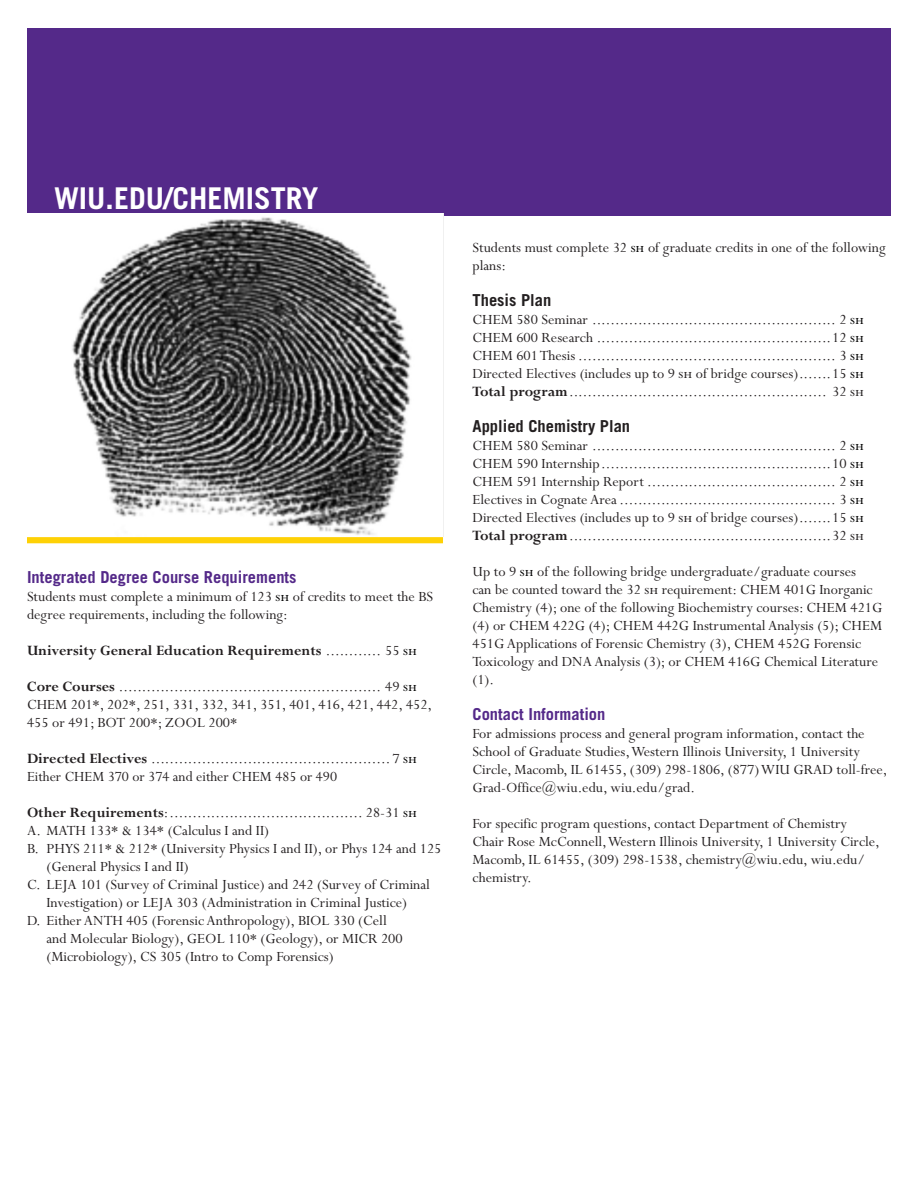
<style>
.page{position:relative;width:918px;height:1188px;background:#fff}
.page>*{position:absolute;margin:0;border:0;box-sizing:border-box;transform-origin:0 0}
.t1{font:700 30px "Trade Gothic";color:#fff}
.Subhead_1_heading{font:700 16.5px "Trade Gothic";color:#542989}
.t2{font:700 16.5px "Trade Gothic";color:#231f20}
.list_1___L_unorder{font:15.75px/18px "Perpetua";color:#231f20}
.body___L_unordered{font:15.75px/18px "Perpetua";color:#231f20}
.list_1_unordered_0{font:15.75px/18px "Perpetua";color:#231f20}
.body_unordered_0{font:15.75px "Perpetua";color:#231f20}
.body___L_unordered-2{font:700 15.75px "Perpetua";color:#231f20}
.s1{font-family:"Perpetua SC";color:#000}
.s2{font-weight:400}
.s3{font-family:"Perpetua SC";font-weight:400;color:#000}
.s4{font-weight:700}
.s5{font-family:"Perpetua SC"}
</style>
<div class="page">
<svg style="left:27px;top:537px;width:416px;height:6px;background:#fed10a"></svg>
<div style="left:27px;top:28px;width:864px;height:188px;background:#542989"></div>
<img style="left:27px;top:213px;width:416px;height:322px">
<h3 class="t1" style="left:54px;top:179px;width:266px">WIU.EDU/CHEMISTRY</h3>
<p class="Subhead_1_heading" style="left:27px;top:567px;width:271px">Integrated Degree Course Requirements</p>
<p class="body___L_unordered" style="left:27px;top:588px;width:408px">Students must complete a minimum of 123 <span class="s1">sh</span> of credits to meet the BS degree requirements, including the following:</p>
<p class="body___L_unordered-2" style="left:27px;top:642px;width:392px">University General Education Requirements <span class="s2">............ 55</span> <span class="s3">sh</span></p>
<p class="body_unordered_0" style="left:27px;top:678px;width:392px"><span class="s4">Core Courses</span> ......................................................... 49 <span class="s1">sh</span></p>
<p class="body___L_unordered" style="left:27px;top:696px;width:407px">CHEM 201*, 202*, 251, 331, 332, 341, 351, 401, 416, 421, 442, 452,<br>455 or 491; BOT 200*; ZOOL 200*</p>
<p class="body___L_unordered" style="left:27px;top:750px;width:392px"><span class="s4">Directed Electives</span> .................................................... 7 <span class="s1">sh</span></p>
<p class="body___L_unordered" style="left:27px;top:768px;width:312px">Either CHEM 370 or 374 and either CHEM 485 or 490</p>
<p class="body___L_unordered" style="left:27px;top:804px;width:392px"><span class="s4">Other Requirements</span>:.......................................... 28-31 <span class="s1">sh</span></p>
<p class="list_1_unordered_0" style="left:27px;top:822px;width:244px">A. MATH 133* &amp; 134* (Calculus I and II)</p>
<p class="list_1_unordered_0" style="left:46px;top:840px;width:396px;text-indent:-20px">B. PHYS 211* &amp; 212* (University Physics I and II), or Phys 124 and 125 (General Physics I and II)</p>
<p class="list_1_unordered_0" style="left:27px;top:876px;width:405px;text-align:center">C. LEJA 101 (Survey of Criminal Justice) and 242 (Survey of Criminal<br>Investigation) or LEJA 303 (Administration in Criminal Justice)</p>
<p class="list_1___L_unorder" style="left:46px;top:912px;width:358px;text-indent:-20px">D. Either ANTH 405 (Forensic Anthropology), BIOL 330 (Cell and Molecular Biology), GEOL 110* (Geology), or MICR 200 (Microbiology), CS 305 (Intro to Comp Forensics)</p>
<p class="list_1___L_unorder" style="left:472px;top:239px;width:415px">Students must complete 32 <span class="s1">sh</span> of graduate credits in one of the following plans:</p>
<p class="t2" style="left:472px;top:290px;width:80px">Thesis Plan</p>
<p class="list_1___L_unorder" style="left:472px;top:311px;width:393px;text-align:justify">CHEM 580 Seminar ..................................................... 2 <span class="s1">sh </span>CHEM 600 Research ...................................................12 <span class="s1">sh </span>CHEM 601 Thesis ........................................................ 3 <span class="s1">sh </span>Directed Electives (includes up to 9 <span class="s5">sh</span> of bridge courses) .......15 <span class="s1">sh </span><span class="s4">Total program</span> ........................................................ 32 <span class="s5">sh</span></p>
<p class="t2" style="left:472px;top:416px;width:159px">Applied Chemistry Plan</p>
<p class="list_1___L_unorder" style="left:472px;top:437px;width:393px;text-align:justify">CHEM 580 Seminar ..................................................... 2 <span class="s1">sh </span>CHEM 590 Internship ..................................................10 <span class="s1">sh </span>CHEM 591 Internship Report ......................................... 2 <span class="s1">sh </span>Electives in Cognate Area ............................................... 3 <span class="s1">sh </span>Directed Electives (includes up to 9 <span class="s5">sh</span> of bridge courses) .......15 <span class="s1">sh </span><span class="s4">Total program</span> .........................................................32 <span class="s5">sh</span></p>
<p class="list_1___L_unorder" style="left:472px;top:563px;width:411px">Up to 9 <span class="s1">sh</span> of the following bridge undergraduate/graduate courses<br>can be counted toward the 32 <span class="s5">sh</span> requirement: CHEM 401G Inorganic Chemistry (4); one of the following Biochemistry courses: CHEM 421G (4) or CHEM 422G (4); CHEM 442G Instrumental Analysis (5); CHEM 451G Applications of Forensic Chemistry (3), CHEM 452G Forensic Toxicology and DNA Analysis (3); or CHEM 416G Chemical Literature (1).</p>
<p class="Subhead_1_heading" style="left:472px;top:704px;width:134px">Contact Information</p>
<p class="list_1___L_unorder" style="left:472px;top:725px;width:416px">For admissions process and general program information, contact the School of Graduate Studies, Western Illinois University, 1 University Circle, Macomb, IL 61455, (309) 298-1806, (877) WIU GRAD toll-free, Grad-Office@wiu.edu, wiu.edu/grad.</p>
<p class="list_1___L_unorder" style="left:472px;top:815px;width:409px">For specific program questions, contact Department of Chemistry Chair Rose McConnell, Western Illinois University, 1 University Circle, Macomb, IL 61455, (309) 298-1538, chemistry@wiu.edu, wiu.edu/ chemistry.</p>
</div>
